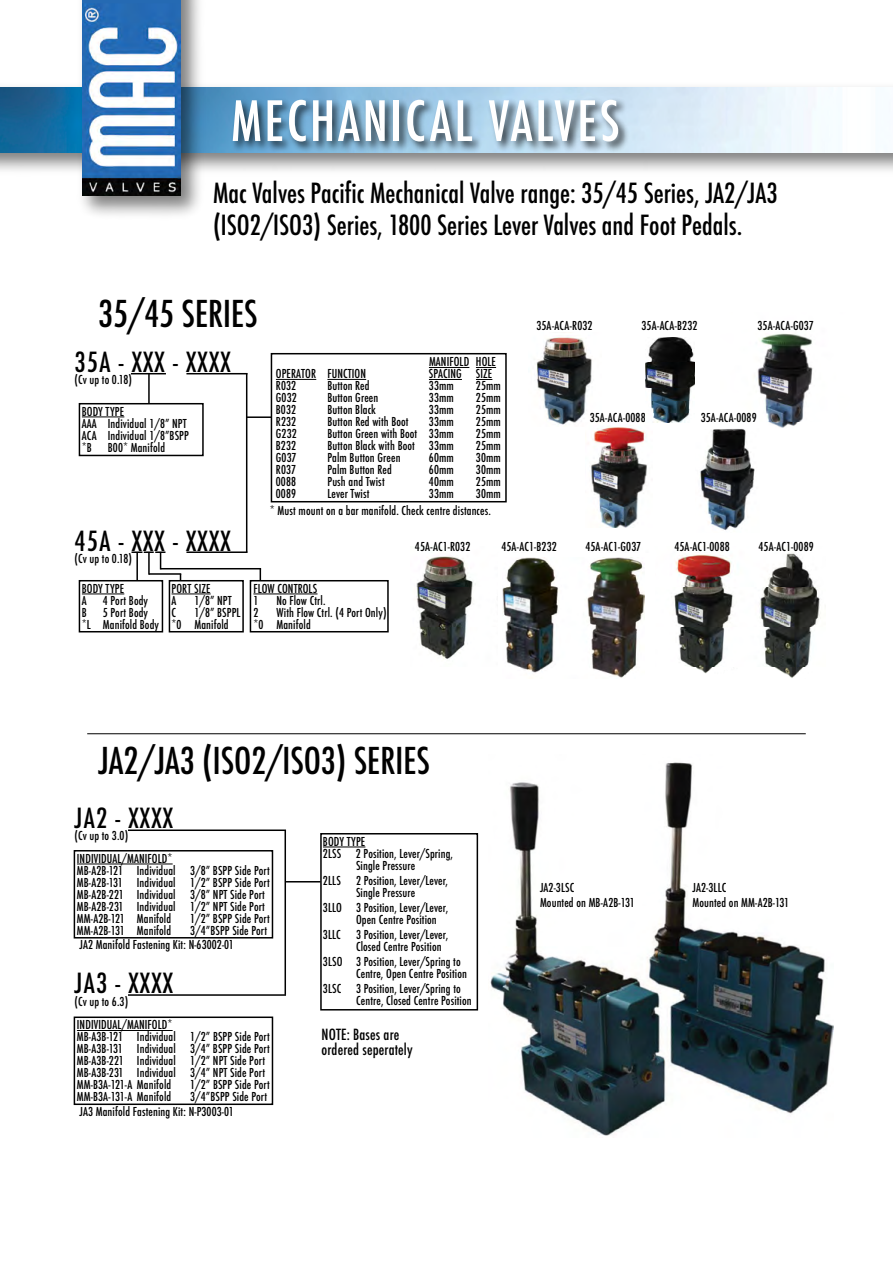
<style>
.page{position:relative;width:893px;height:1263px;background:#fff}
.page>*{position:absolute;margin:0;border:0;box-sizing:border-box;transform-origin:0 0}
.t1{font:500 condensed 54px "Futura";letter-spacing:.05em;color:#fff}
.t2{font:500 condensed 36px "Futura";color:#010101}
.t3{font:500 condensed 27px/32.4px "Futura";color:#000}
.t4{font:500 condensed 27px "Futura";letter-spacing:.05em;color:#010101}
.t5{font:500 condensed 15px/15px "Futura";letter-spacing:.01em;color:#010101}
.t6{font:500 condensed 12px/12px "Futura";letter-spacing:.01em;color:#010101}
</style>
<div class="page">
<img style="left:490px;top:762px;width:343px;height:374px">
<img style="left:0;top:87px;width:892px;height:66px">
<img style="left:757px;top:333px;width:56px;height:95px">
<img style="left:536px;top:337px;width:56px;height:88px">
<img style="left:585px;top:422px;width:62px;height:106px">
<img style="left:700px;top:429px;width:55px;height:101px">
<img style="left:416px;top:553px;width:404px;height:125px">
<div style="left:79px;top:580px;width:84px;height:52px;border:2px solid #000"></div>
<hr style="left:82px;top:593px;width:42px;height:1px;background:#010101">
<div style="left:169px;top:580px;width:75px;height:52px;border:2px solid #000"></div>
<hr style="left:172px;top:593px;width:39px;height:1px;background:#010101">
<div style="left:250px;top:580px;width:139px;height:52px;border:2px solid #000"></div>
<hr style="left:253px;top:593px;width:65px;height:1px;background:#010101">
<hr style="left:82px;top:416px;width:42px;height:1px;background:#010101">
<div style="left:79px;top:403px;width:125px;height:53px;border:2px solid #000"></div>
<hr style="left:131px;top:373px;width:35px;height:1px;background:#010101">
<hr style="left:148px;top:373px;width:2px;height:30px;background:#010101">
<div style="left:271px;top:353px;width:236px;height:149px;border:2px solid #000"></div>
<hr style="left:276px;top:379px;width:40px;height:1px;background:#010101">
<hr style="left:327px;top:379px;width:39px;height:1px;background:#010101">
<hr style="left:429px;top:367px;width:40px;height:1px;background:#010101">
<hr style="left:429px;top:379px;width:33px;height:1px;background:#010101">
<svg style="left:476px;top:367px;width:20px;height:1px"></svg>
<svg style="left:476px;top:379px;width:16px;height:1px"></svg>
<hr style="left:186px;top:373px;width:61px;height:1px;background:#010101">
<hr style="left:186px;top:551px;width:61px;height:2px;background:#010101">
<hr style="left:246px;top:373px;width:1px;height:179px;background:#010101">
<hr style="left:246px;top:416px;width:25px;height:2px;background:#010101">
<hr style="left:136px;top:552px;width:2px;height:29px;background:#000">
<hr style="left:148px;top:552px;width:2px;height:23px;background:#000">
<hr style="left:149px;top:573px;width:32px;height:2px;background:#000">
<svg style="left:131px;top:551px;width:34px;height:18px"></svg>
<hr style="left:161px;top:568px;width:100px;height:1px;background:#000">
<div style="left:74px;top:850px;width:199px;height:88px;border:2px solid #000"></div>
<hr style="left:77px;top:863px;width:96px;height:1px;background:#010101">
<div style="left:320px;top:833px;width:158px;height:177px;border:2px solid #000"></div>
<hr style="left:323px;top:846px;width:42px;height:1px;background:#010101">
<div style="left:74px;top:1016px;width:199px;height:89px;border:2px solid #000"></div>
<hr style="left:77px;top:1030px;width:96px;height:1px;background:#010101">
<hr style="left:128px;top:829px;width:158px;height:2px;background:#000">
<hr style="left:285px;top:830px;width:1px;height:165px;background:#000">
<hr style="left:128px;top:994px;width:158px;height:2px;background:#000">
<hr style="left:286px;top:881px;width:35px;height:1px;background:#000">
<img style="left:645px;top:337px;width:49px;height:86px">
<div style="left:499px;top:554px;width:156px;height:123px;background:#fff"></div>
<img style="left:72px;top:0;width:137px;height:215px">
<img style="left:82px;top:0;width:99px;height:196px">
<img style="left:226px;top:88px;width:666px;height:82px">
<hr style="left:87px;top:733px;width:719px;height:1px;background:#000">
<img style="left:502px;top:557px;width:143px;height:121px">
<h1 class="t1" style="left:231px;top:86px;width:390px">MECHANICAL VALVES</h1>
<h3 class="t3" style="left:213px;top:177px;width:566px">Mac Valves Pacific Mechanical Valve range: 35/45 Series, JA2/JA3 (ISO2/ISO3) Series, 1800 Series Lever Valves and Foot Pedals.</h3>
<h2 class="t2" style="left:98px;top:291px;width:161px">35/45 SERIES</h2>
<h3 class="t4" style="left:74px;top:345px;width:158px">35A - XXX - XXXX</h3>
<p class="t6" style="left:74px;top:374px;width:59px">(Cv up to 0.18)</p>
<p class="t6" style="left:82px;top:405px;width:44px">BODY TYPE<br>AAA<br>ACA<br>*B</p>
<p class="t6" style="left:108px;top:417px;width:82px">Individual 1/8” NPT<br>Individual 1/8”BSPP<br>B00* Manifold</p>
<p class="t6" style="left:276px;top:368px;width:42px">OPERATOR<br>R032<br>G032<br>B032<br>R232<br>G232<br>B232<br>G037<br>R037<br>0088<br>0089</p>
<p class="t6" style="left:327px;top:368px;width:91px">FUNCTION<br>Button Red<br>Button Green<br>Button Black<br>Button Red with Boot<br>Button Green with Boot<br>Button Black with Boot<br>Palm Button Green<br>Palm Button Red<br>Push and Twist<br>Lever Twist</p>
<p class="t6" style="left:429px;top:356px;width:42px">MANIFOLD<br>SPACING<br>33mm<br>33mm<br>33mm<br>33mm<br>33mm<br>33mm<br>60mm<br>60mm<br>40mm<br>33mm</p>
<p class="t6" style="left:476px;top:356px;width:26px">HOLE<br>SIZE<br>25mm<br>25mm<br>25mm<br>25mm<br>25mm<br>25mm<br>30mm<br>30mm<br>25mm<br>30mm</p>
<p class="t6" style="left:270px;top:505px;width:222px">* Must mount on a bar manifold. Check centre distances.</p>
<p class="t6" style="left:536px;top:320px;width:57px">35A-ACA-R032</p>
<p class="t6" style="left:641px;top:320px;width:57px">35A-ACA-B232</p>
<p class="t6" style="left:757px;top:320px;width:58px">35A-ACA-G037</p>
<p class="t6" style="left:590px;top:412px;width:57px">35A-ACA-0088</p>
<p class="t6" style="left:701px;top:412px;width:57px">35A-ACA-0089</p>
<h3 class="t4" style="left:74px;top:523px;width:158px">45A - XXX - XXXX</h3>
<p class="t6" style="left:74px;top:552px;width:59px">(Cv up to 0.18)</p>
<p class="t6" style="left:82px;top:582px;width:44px">BODY TYPE<br>A<br>B<br>*L</p>
<p class="t6" style="left:172px;top:582px;width:40px">PORT SIZE<br>A<br>C<br>*0</p>
<p class="t6" style="left:276px;top:594px;width:112px">No Flow Ctrl.<br>With Flow Ctrl. (4 Port Only)<br>Manifold</p>
<p class="t6" style="left:253px;top:582px;width:65px">FLOW CONTROLS<br>1<br>2<br>*0</p>
<p class="t6" style="left:103px;top:594px;width:58px">4 Port Body<br>5 Port Body<br>Manifold Body</p>
<p class="t6" style="left:194px;top:594px;width:48px">1/8” NPT<br>1/8” BSPPL<br>Manifold</p>
<p class="t6" style="left:415px;top:541px;width:57px">45A-AC1-R032</p>
<p class="t6" style="left:501px;top:541px;width:57px">45A-AC1-B232</p>
<p class="t6" style="left:585px;top:541px;width:57px">45A-AC1-G037</p>
<p class="t6" style="left:674px;top:541px;width:57px">45A-AC1-0088</p>
<p class="t6" style="left:758px;top:541px;width:57px">45A-AC1-0089</p>
<h2 class="t2" style="left:98px;top:738px;width:333px">JA2/JA3 (ISO2/ISO3) SERIES</h2>
<h3 class="t4" style="left:74px;top:801px;width:100px">JA2 - XXXX</h3>
<p class="t6" style="left:74px;top:830px;width:55px">(Cv up to 3.0)</p>
<p class="t6" style="left:77px;top:852px;width:97px">INDIVIDUAL/MANIFOLD*<br>MB-A2B-121<br>MB-A2B-131<br>MB-A2B-221<br>MB-A2B-231<br>MM-A2B-121<br>MM-A2B-131</p>
<p class="t6" style="left:137px;top:864px;width:40px">Individual<br>Individual<br>Individual<br>Individual<br>Manifold<br>Manifold</p>
<p class="t6" style="left:190px;top:864px;width:81px">3/8” BSPP Side Port<br>1/2” BSPP Side Port<br>3/8” NPT Side Port<br>1/2” NPT Side Port<br>1/2” BSPP Side Port<br>3/4”BSPP Side Port</p>
<p class="t6" style="left:79px;top:939px;width:156px">JA2 Manifold Fastening Kit: N-63002-01</p>
<h3 class="t4" style="left:74px;top:966px;width:100px">JA3 - XXXX</h3>
<p class="t6" style="left:74px;top:995px;width:55px">(Cv up to 6.3)</p>
<p class="t6" style="left:77px;top:1019px;width:97px">INDIVIDUAL/MANIFOLD*<br>MB-A3B-121<br>MB-A3B-131<br>MB-A3B-221<br>MB-A3B-231<br>MM-B3A-121-A Manifold<br>MM-B3A-131-A Manifold</p>
<p class="t6" style="left:137px;top:1031px;width:40px;text-align:justify">Individual Individual Individual Individual</p>
<p class="t6" style="left:190px;top:1031px;width:81px">1/2” BSPP Side Port<br>3/4” BSPP Side Port<br>1/2” NPT Side Port<br>3/4” NPT Side Port<br>1/2” BSPP Side Port<br>3/4”BSPP Side Port</p>
<p class="t6" style="left:79px;top:1105px;width:156px">JA3 Manifold Fastening Kit: N-P3003-01</p>
<p class="t6" style="left:323px;top:835px;width:44px">BODY TYPE<br>2LSS</p>
<p class="t6" style="left:323px;top:874px;width:19px">2LLS</p>
<p class="t6" style="left:323px;top:901px;width:20px">3LLO</p>
<p class="t6" style="left:323px;top:928px;width:19px">3LLC</p>
<p class="t6" style="left:323px;top:955px;width:21px">3LSO</p>
<p class="t6" style="left:323px;top:982px;width:20px">3LSC</p>
<p class="t6" style="left:356px;top:847px;width:99px">2 Position, Lever/Spring,<br>Single Pressure</p>
<p class="t6" style="left:356px;top:874px;width:94px">2 Position, Lever/Lever,<br>Single Pressure</p>
<p class="t6" style="left:356px;top:901px;width:94px">3 Position, Lever/Lever,<br>Open Centre Position</p>
<p class="t6" style="left:356px;top:928px;width:94px">3 Position, Lever/Lever,<br>Closed Centre Position</p>
<p class="t6" style="left:356px;top:955px;width:112px">3 Position, Lever/Spring to<br>Centre, Open Centre Position</p>
<p class="t6" style="left:356px;top:982px;width:117px">3 Position, Lever/Spring to<br>Centre, Closed Centre Position</p>
<p class="t5" style="left:321px;top:1027px;width:93px">NOTE: Bases are ordered seperately</p>
<p class="t6" style="left:540px;top:880px;width:96px;line-height:15px">JA2-3LSC<br>Mounted on MB-A2B-131</p>
<p class="t6" style="left:692px;top:880px;width:98px;line-height:15px">JA2-3LLC<br>Mounted on MM-A2B-131</p>
</div>
